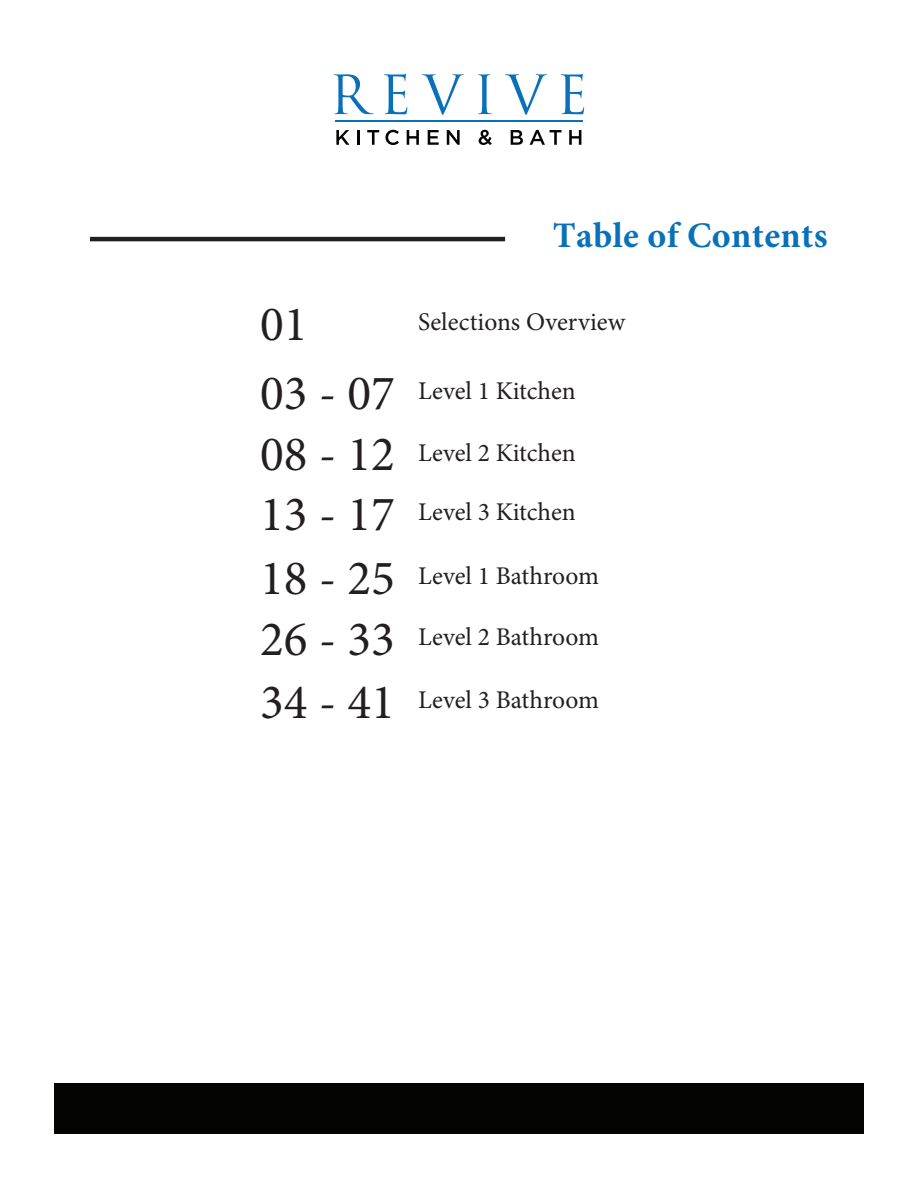
<style>
.page{position:relative;width:918px;height:1188px;background:#fff}
.page>*{position:absolute;margin:0;border:0;box-sizing:border-box;transform-origin:0 0}
.t1{font:49.5px "Minion Pro";color:#231f20}
.t2{font:700 36px "Minion Pro";letter-spacing:.01em;color:#0971ba}
.t3{font:25.5px "Minion Pro";letter-spacing:-.005em;color:#231f20}
.s1{font-size:49.5px}
</style>
<div class="page">
<div style="left:54px;top:1084px;width:810px;height:50px;background:#040503"></div>
<hr style="left:90px;top:237px;width:415px;height:4px;background:#231f20">
<svg style="left:334px;top:74px;width:40px;height:40px"></svg>
<svg style="left:384px;top:74px;width:23px;height:40px"></svg>
<svg style="left:422px;top:74px;width:42px;height:41px"></svg>
<svg style="left:478px;top:74px;width:14px;height:40px"></svg>
<svg style="left:505px;top:74px;width:42px;height:41px"></svg>
<svg style="left:561px;top:74px;width:23px;height:40px"></svg>
<hr style="left:335px;top:120px;width:248px;height:2px;background:#0971ba">
<svg style="left:336px;top:130px;width:13px;height:15px"></svg>
<svg style="left:357px;top:130px;width:2px;height:15px"></svg>
<svg style="left:367px;top:130px;width:12px;height:15px"></svg>
<svg style="left:385px;top:130px;width:14px;height:15px"></svg>
<svg style="left:407px;top:130px;width:12px;height:15px"></svg>
<svg style="left:428px;top:130px;width:11px;height:15px"></svg>
<svg style="left:447px;top:130px;width:13px;height:15px"></svg>
<svg style="left:479px;top:130px;width:13px;height:15px"></svg>
<svg style="left:511px;top:130px;width:12px;height:15px"></svg>
<svg style="left:530px;top:130px;width:32px;height:15px"></svg>
<svg style="left:569px;top:130px;width:12px;height:15px"></svg>
<h2 class="t2" style="left:553px;top:211px;width:276px">Table of Contents</h2>
<h1 class="t1" style="left:260px;top:291px;width:49px">01</h1>
<p class="t3" style="left:418px;top:305px;width:209px">Selections Overview</p>
<p class="t3" style="left:260px;top:374px;width:317px"><span class="s1">03 - 07</span> Level 1 Kitchen</p>
<p class="t3" style="left:260px;top:435px;width:317px"><span class="s1">08 - 12</span> Level 2 Kitchen</p>
<p class="t3" style="left:260px;top:495px;width:317px"><span class="s1">13 - 17</span> Level 3 Kitchen</p>
<p class="t3" style="left:260px;top:559px;width:341px"><span class="s1">18 - 25</span> Level 1 Bathroom</p>
<p class="t3" style="left:260px;top:620px;width:341px"><span class="s1">26 - 33</span> Level 2 Bathroom</p>
<p class="t3" style="left:260px;top:683px;width:341px"><span class="s1">34 - 41</span> Level 3 Bathroom</p>
</div>
